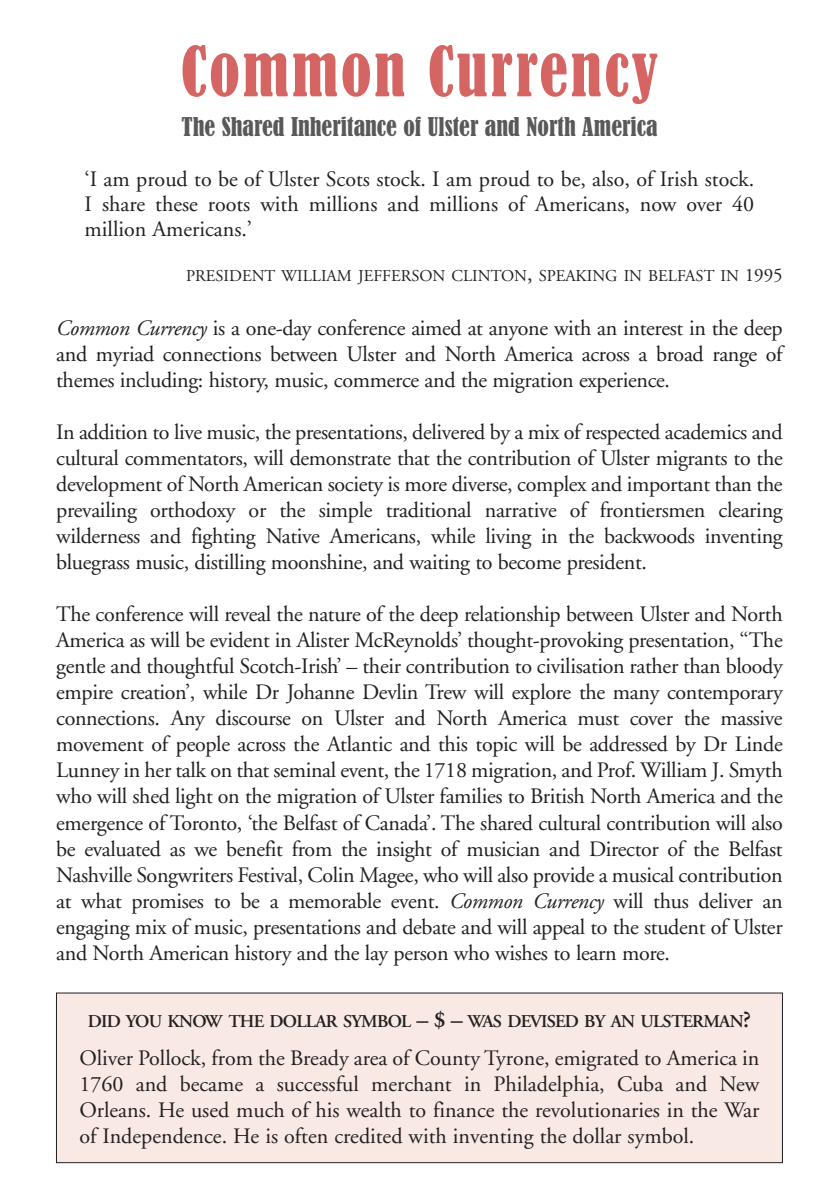
<style>
.page{position:relative;width:840px;height:1191px;background:#fff}
.page>*{position:absolute;margin:0;border:0;box-sizing:border-box;transform-origin:0 0}
.t1{font:condensed 64px "Bernard";letter-spacing:.04em;color:#d46562}
.t2{font:condensed 24px "Bernard";color:#58595b}
.t3{font:22px/26px "Adobe Garamond";letter-spacing:-.015em;color:#231f20;text-align:justify}
.t4{font:600 18px "Adobe Garamond";letter-spacing:-.04em;color:#231f20}
.t5{font:16.4px "Adobe Garamond";color:#231f20}
.s1{font-size:22px}
.s2{font-size:19px}
.s3{font-style:italic}
.s4{font-size:24px}
.s5{font-size:23px}
</style>
<div class="page">
<div style="left:56px;top:993px;width:726px;height:169px;background:#f8e9e5"></div>
<h1 class="t1" style="left:181px;top:46px;width:479px">Common Currency</h1>
<p class="t2" style="left:181px;top:117px;width:477px">The Shared Inheritance of Ulster and North America</p>
<p class="t3" style="left:85px;top:169px;width:670px;line-height:25px">‘I am proud to be of Ulster Scots stock. I am proud to be, also, of Irish stock.<br>I share these roots with millions and millions of Americans, now over 40 million Americans.’</p>
<p class="t5" style="left:186px;top:269px;width:597px">PRESIDENT WILLIAM JEFFERSON CLINTON<span class="s1">,</span> SPEAKING IN BELFAST IN <span class="s2">1995</span></p>
<p class="t3" style="left:56px;top:317px;width:727px"><span class="s3">Common Currency</span> is a one-day conference aimed at anyone with an interest in the deep and myriad connections between Ulster and North America across a broad range of themes including: history, music, commerce and the migration experience.</p>
<p class="t3" style="left:56px;top:421px;width:727px">In addition to live music, the presentations, delivered by a mix of respected academics and cultural commentators, will demonstrate that the contribution of Ulster migrants to the development of North American society is more diverse, complex and important than the prevailing orthodoxy or the simple traditional narrative of frontiersmen clearing wilderness and fighting Native Americans, while living in the backwoods inventing bluegrass music, distilling moonshine, and waiting to become president.</p>
<p class="t3" style="left:56px;top:603px;width:727px">The conference will reveal the nature of the deep relationship between Ulster and North America as will be evident in Alister McReynolds’ thought-provoking presentation, ‘‘The gentle and thoughtful Scotch-Irish’ – their contribution to civilisation rather than bloody empire creation’, while Dr Johanne Devlin Trew will explore the many contemporary connections. Any discourse on Ulster and North America must cover the massive movement of people across the Atlantic and this topic will be addressed by Dr Linde Lunney in her talk on that seminal event, the 1718 migration, and Prof. William J. Smyth who will shed light on the migration of Ulster families to British North America and the emergence of Toronto, ‘the Belfast of Canada’. The shared cultural contribution will also be evaluated as we benefit from the insight of musician and Director of the Belfast Nashville Songwriters Festival, Colin Magee, who will also provide a musical contribution at what promises to be a memorable event. <span class="s3">Common Currency</span> will thus deliver an engaging mix of music, presentations and debate and will appeal to the student of Ulster and North American history and the lay person who wishes to learn more.</p>
<p class="t4" style="left:88px;top:1014px;width:664px">DID YOU KNOW THE DOLLAR SYMBOL <span class="s4">–</span> <span class="s5">$</span> <span class="s4">–</span> WAS DEVISED BY AN ULSTERMAN<span class="s4">?</span></p>
<p class="t3" style="left:79px;top:1047px;width:681px">Oliver Pollock, from the Bready area of County Tyrone, emigrated to America in 1760 and became a successful merchant in Philadelphia, Cuba and New Orleans. He used much of his wealth to finance the revolutionaries in the War of Independence. He is often credited with inventing the dollar symbol.</p>
</div>
